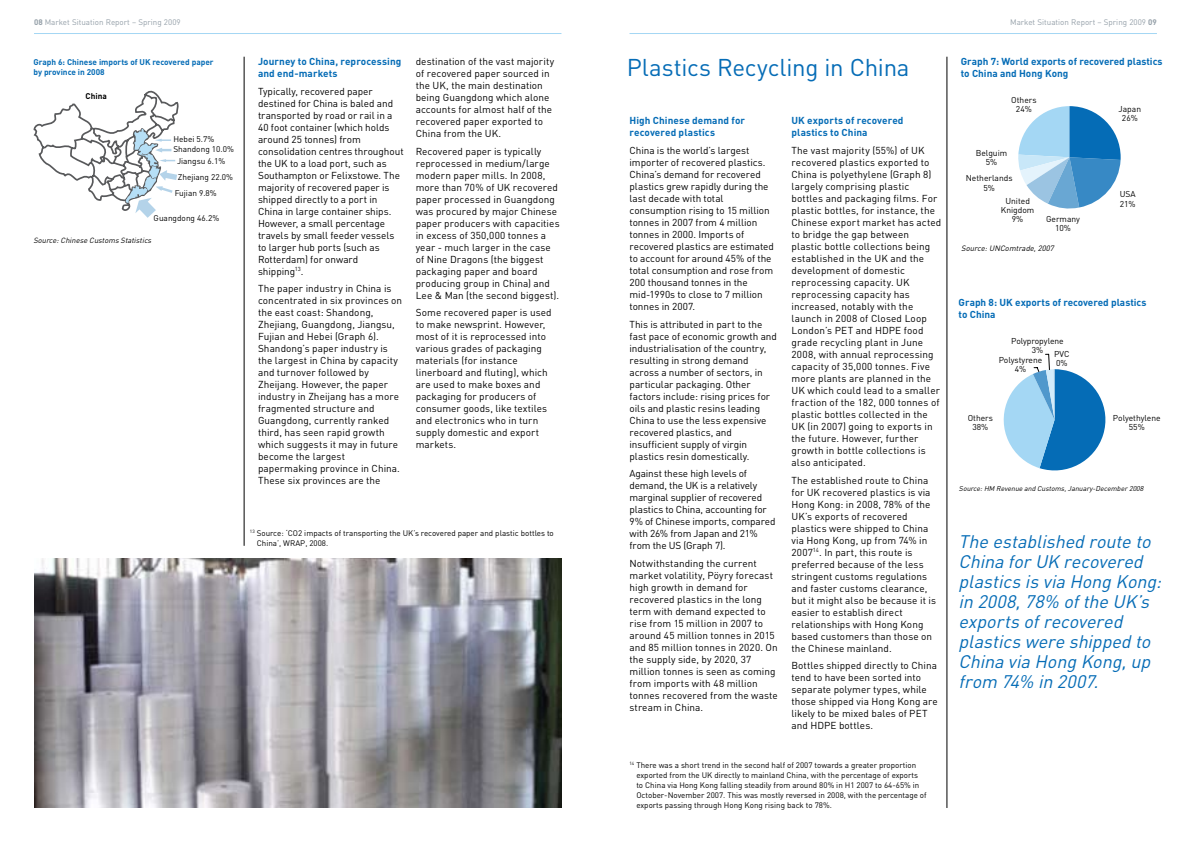
<style>
.page{position:relative;width:1191px;height:842px;background:#fff}
.page>*{position:absolute;margin:0;border:0;box-sizing:border-box;transform-origin:0 0}
.t1{font:24px "DIN";letter-spacing:-.01em;color:#056cb6}
.t2{font:italic 18px/20px "DIN";color:#056cb6}
.t3{font:10px/12px "DIN";letter-spacing:.005em;color:#000}
.t4{font:700 10px/12px "DIN";letter-spacing:.005em;color:#056cb6}
.t5{font:10px/12px "DIN";letter-spacing:-.015em;color:#000}
.t6{font:8.5px/9.2px "DIN";color:#000;text-align:center}
.t7{font:8.3px/10.3px "DIN";color:#000}
.t8{font:700 8.3px/9.9px "DIN";color:#056cb6}
.t9{font:700 8.3px "DIN";color:#000}
.t10{font:8px/10px "DIN";color:#000}
.t11{font:8px "DIN";color:#95a0a9}
.t12{font:italic 7.7px "DIN";color:#000}
.t13{font:italic 7.5px "DIN";color:#000}
.t14{font:italic 6.9px "DIN";color:#000}
.s1{font-weight:700}
</style>
<div class="page">
<hr style="left:34px;top:33px;width:527px;height:1px;background:#a4d7f4">
<hr style="left:629px;top:33px;width:528px;height:1px;background:#a4d7f4">
<svg style="left:33px;top:90px;width:146px;height:128px"></svg>
<hr style="left:244px;top:57px;width:1px;height:489px;background:#000">
<hr style="left:946px;top:57px;width:1px;height:751px;background:#000">
<svg style="left:1018px;top:106px;width:102px;height:103px"></svg>
<svg style="left:1003px;top:354px;width:103px;height:117px"></svg>
<img style="left:34px;top:558px;width:527px;height:250px">
<p class="t11" style="left:34px;top:17px;width:148px"><span class="s1">08</span> Market Situation Report – Spring 2009</p>
<p class="t11" style="left:1010px;top:17px;width:148px">Market Situation Report – Spring 2009 <span class="s1">09</span></p>
<p class="t8" style="left:33px;top:56px;width:182px">Graph 6: Chinese imports of UK recovered paper by province in 2008</p>
<p class="t9" style="left:86px;top:90px;width:23px">China</p>
<p class="t7" style="left:173px;top:134px;width:62px">Hebei 5.7%<br>Shandong 10.0%</p>
<p class="t7" style="left:177px;top:153px;width:58px;line-height:16.4px">Jiangsu 6.1%<br>Zhejiang 22.0%</p>
<p class="t7" style="left:175px;top:188px;width:44px">Fujian 9.8%</p>
<p class="t7" style="left:154px;top:212px;width:67px">Guangdong 46.2%</p>
<p class="t13" style="left:33px;top:236px;width:121px">Source:Chinese Customs Statistics</p>
<p class="t4" style="left:258px;top:55px;width:145px">Journey to China, reprocessing and end-markets</p>
<p class="t3" style="left:258px;top:85px;width:147px">Typically, recovered paper destined for China is baled and transported by road or rail in a<br>40 foot container (which holds around 25 tonnes) from consolidation centres throughout the UK to a load port, such as<br>Southampton or Felixstowe. The majority of recovered paper is shipped directly to a port in<br>China in large container ships.<br>However, a small percentage travels by small feeder vessels to larger hub ports (such as<br>Rotterdam) for onward shipping<sup>13</sup>.</p>
<p class="t3" style="left:258px;top:283px;width:146px">The paper industry in China is concentrated in six provinces on the east coast: Shandong,<br>Zhejiang, Guangdong, Jiangsu,<br>Fujian and Hebei (Graph 6).<br>Shandong’s paper industry is the largest in China by capacity and turnover followed by<br>Zheijang. However, the paper industry in Zheijang has a more fragmented structure and<br>Guangdong, currently ranked third, has seen rapid growth which suggests it may in future become the largest papermaking province in China.<br>These six provinces are the</p>
<p class="t3" style="left:416px;top:55px;width:140px">destination of the vast majority of recovered paper sourced in the UK, the main destination being Guangdong which alone accounts for almost half of the recovered paper exported to<br>China from the UK.</p>
<p class="t3" style="left:416px;top:145px;width:145px">Recovered paper is typically reprocessed in medium/large modern paper mills. In 2008, more than 70% of UK recovered paper processed in Guangdong was procured by major Chinese paper producers with capacities in excess of 350,000 tonnes a year - much larger in the case of Nine Dragons (the biggest packaging paper and board producing group in China) and<br>Lee &amp; Man (the second biggest).</p>
<p class="t3" style="left:416px;top:306px;width:137px">Some recovered paper is used to make newsprint. However, most of it is reprocessed into various grades of packaging materials (for instance linerboard and fluting), which are used to make boxes and packaging for producers of consumer goods, like textiles and electronics who in turn supply domestic and export markets.</p>
<p class="t10" style="left:257px;top:528px;width:298px;text-indent:-7px"><sup>13</sup> Source: ‘CO2 impacts of transporting the UK’s recovered paper and plastic bottles to<br>China’, WRAP, 2008.</p>
<h1 class="t1" style="left:627px;top:53px;width:284px">Plastics Recycling in China</h1>
<p class="t4" style="left:629px;top:114px;width:117px">High Chinese demand for recovered plastics</p>
<p class="t3" style="left:629px;top:144px;width:146px">China is the world’s largest importer of recovered plastics.<br>China’s demand for recovered plastics grew rapidly during the last decade with total consumption rising to 15 million tonnes in 2007 from 4 million tonnes in 2000. Imports of recovered plastics are estimated to account for around 45% of the total consumption and rose from<br>200 thousand tonnes in the mid-1990s to close to 7 million tonnes in 2007.</p>
<p class="t3" style="left:629px;top:318px;width:149px">This is attributed in part to the fast pace of economic growth and industrialisation of the country, resulting in strong demand across a number of sectors, in particular packaging. Other factors include: rising prices for oils and plastic resins leading<br>China to use the less expensive recovered plastics, and insufficient supply of virgin plastics resin domestically.</p>
<p class="t5" style="left:629px;top:468px;width:147px">Against these high levels of demand, the UK is a relatively marginal supplier of recovered plastics to China, accounting for<br>9% of Chinese imports, compared with 26% from Japan and 21% from the US (Graph 7).</p>
<p class="t3" style="left:629px;top:557px;width:150px">Notwithstanding the current market volatility, Pöyry forecast high growth in demand for recovered plastics in the long term with demand expected to rise from 15 million in 2007 to around 45 million tonnes in 2015 and 85 million tonnes in 2020. On the supply side, by 2020, 37 million tonnes is seen as coming from imports with 48 million tonnes recovered from the waste stream in China.</p>
<p class="t4" style="left:791px;top:114px;width:114px">UK exports of recovered plastics to China</p>
<p class="t3" style="left:791px;top:144px;width:151px">The vast majority (55%) of UK recovered plastics exported to<br>China is polyethylene (Graph 8) largely comprising plastic bottles and packaging films. For plastic bottles, for instance, the<br>Chinese export market has acted to bridge the gap between plastic bottle collections being established in the UK and the development of domestic reprocessing capacity. UK reprocessing capacity has increased, notably with the launch in 2008 of Closed Loop<br>London’s PET and HDPE food grade recycling plant in June<br>2008, with annual reprocessing capacity of 35,000 tonnes. Five more plants are planned in the<br>UK which could lead to a smaller fraction of the 182, 000 tonnes of plastic bottles collected in the<br>UK (in 2007) going to exports in the future. However, further growth in bottle collections is also anticipated.</p>
<p class="t3" style="left:791px;top:474px;width:146px">The established route to China for UK recovered plastics is via<br>Hong Kong: in 2008, 78% of the<br>UK’s exports of recovered plastics were shipped to China via Hong Kong, up from 74% in<br>2007<sup>14</sup>. In part, this route is preferred because of the less stringent customs regulations and faster customs clearance, but it might also be because it is easier to establish direct relationships with Hong Kong based customers than those on the Chinese mainland.</p>
<p class="t3" style="left:791px;top:660px;width:148px">Bottles shipped directly to China tend to have been sorted into separate polymer types, while those shipped via Hong Kong are likely to be mixed bales of PET and HDPE bottles.</p>
<p class="t10" style="left:636px;top:760px;width:292px;text-indent:-7px"><sup>14</sup> There was a short trend in the second half of 2007 towards a greater proportion exported from the UK directly to mainland China, with the percentage of exports to China via Hong Kong falling steadily from around 80% in H1 2007 to 64-65% in October-November 2007. This was mostly reversed in 2008, with the percentage of exports passing through Hong Kong rising back to 78%.</p>
<p class="t4" style="left:960px;top:55px;width:203px">Graph 7: World exports of recovered plastics to China and Hong Kong</p>
<p class="t6" style="left:1011px;top:95px;width:27px">Others<br>24%</p>
<p class="t6" style="left:975px;top:148px;width:33px">Belguim<br>5%</p>
<p class="t6" style="left:965px;top:173px;width:48px">Netherlands<br>5%</p>
<p class="t6" style="left:1000px;top:196px;width:35px">United<br>Knigdom<br>9%</p>
<p class="t6" style="left:1046px;top:214px;width:36px">Germany<br>10%</p>
<p class="t12" style="left:961px;top:243px;width:96px">Source:UNComtrade,2007</p>
<p class="t6" style="left:1118px;top:104px;width:24px">Japan<br>26%</p>
<p class="t6" style="left:1119px;top:189px;width:17px;text-align:left">USA<br>21%</p>
<p class="t4" style="left:958px;top:296px;width:189px">Graph 8: UK exports of recovered plastics to China</p>
<p class="t6" style="left:1011px;top:336px;width:54px">Polypropylene</p>
<p class="t6" style="left:1031px;top:346px;width:13px">3%</p>
<p class="t6" style="left:998px;top:355px;width:45px">Polystyrene</p>
<p class="t6" style="left:1014px;top:365px;width:13px">4%</p>
<p class="t6" style="left:1054px;top:349px;width:17px;line-height:9.5px;text-align:left">PVC<br>0%</p>
<p class="t6" style="left:967px;top:413px;width:27px">Others<br>38%</p>
<p class="t6" style="left:1113px;top:413px;width:49px">Polyethylene<br>55%</p>
<p class="t14" style="left:959px;top:484px;width:188px">Source:HM Revenue and Customs,January-December2008</p>
<h2 class="t2" style="left:958px;top:531px;width:209px">The established route to<br>China forUK recovered plastics is via Hong Kong: in 2008,78% ofthe UK’s exports ofrecovered plastics were shipped to<br>China via Hong Kong,up from 74% in 2007.</h2>
</div>
